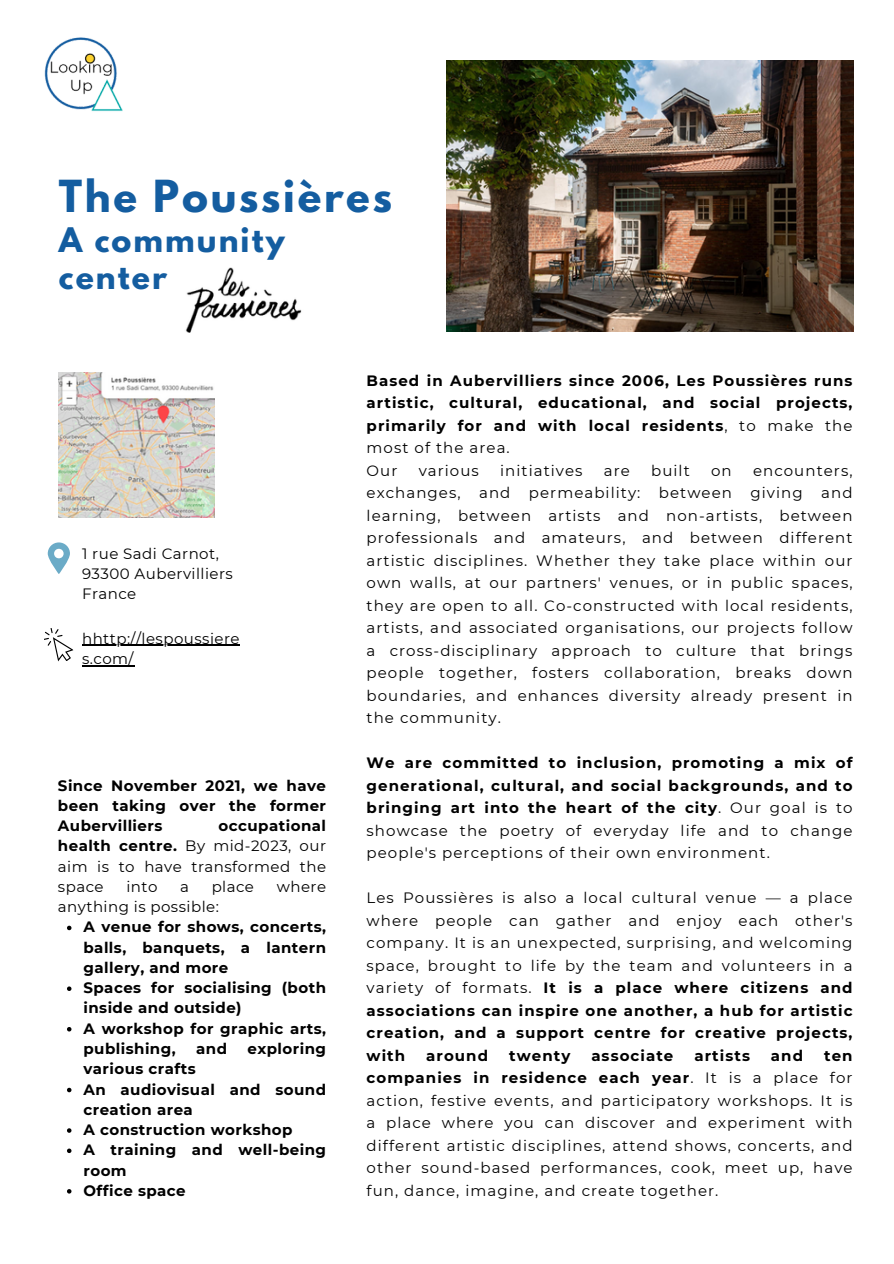
<style>
.page{position:relative;width:894px;height:1264px;background:#fff}
.page>*{position:absolute;margin:0;border:0;box-sizing:border-box;transform-origin:0 0}
.t1{font:700 39.15px "League Spartan";letter-spacing:.07em;color:#145da0}
.t2{font:700 30px/37.2px "League Spartan";letter-spacing:.07em;color:#145da0}
.t3{font:15px/22.5px "Montserrat";letter-spacing:.07em;color:#000;text-align:justify}
.t4{font:700 15px/20.2px "Montserrat";letter-spacing:.03em;color:#000;text-align:justify}
.t5{font:15px/20.2px "Montserrat";letter-spacing:.03em;color:#000}
.t6{font:700 15px "Montserrat";letter-spacing:.07em;color:#000}
.s1{font-weight:700}
.s2{font-weight:400}
</style>
<div class="page">
<svg style="left:48px;top:542px;width:22px;height:32px"></svg>
<svg style="left:44px;top:628px;width:30px;height:34px"></svg>
<img style="left:59px;top:372px;width:155px;height:146px">
<img style="left:446px;top:61px;width:407px;height:271px">
<img style="left:185px;top:267px;width:117px;height:65px">
<img style="left:44px;top:37px;width:79px;height:75px">
<hr style="left:93px;top:645px;width:147px;height:1px;background:#000">
<hr style="left:82px;top:665px;width:52px;height:1px;background:#000">
<svg style="left:67px;top:925px;width:4px;height:5px"></svg>
<svg style="left:67px;top:986px;width:4px;height:4px"></svg>
<svg style="left:67px;top:1027px;width:4px;height:4px"></svg>
<svg style="left:67px;top:1087px;width:4px;height:5px"></svg>
<svg style="left:67px;top:1128px;width:4px;height:4px"></svg>
<svg style="left:67px;top:1148px;width:4px;height:4px"></svg>
<svg style="left:67px;top:1189px;width:4px;height:4px"></svg>
<p class="t1" style="left:59px;top:176px;width:334px">The Poussières</p>
<p class="t2" style="left:59px;top:225px;width:227px">A community center</p>
<p class="t5" style="left:82px;top:543px;width:152px">1 rue Sadi Carnot,<br>93300 Aubervilliers</p>
<p class="t3" style="left:82px;top:583px;width:56px">France</p>
<p class="t5" style="left:82px;top:628px;width:159px">hhttp://lespoussiere</p>
<p class="t3" style="left:82px;top:647px;width:53px">s.com/</p>
<p class="t4" style="left:58px;top:775px;width:269px">Since November 2021, we have been taking over the former Aubervilliers</p>
<p class="t3" style="left:58px;top:815px;width:269px;line-height:20.2px;text-indent:160px"><span class="s1">occupational health centre.</span> By mid-2023, our aim is to have transformed the space</p>
<p class="t3" style="left:126px;top:875px;width:33px">into</p>
<p class="t3" style="left:180px;top:875px;width:10px">a</p>
<p class="t3" style="left:212px;top:875px;width:44px">place</p>
<p class="t3" style="left:277px;top:875px;width:51px">where</p>
<p class="t5" style="left:58px;top:896px;width:162px">anything is possible:</p>
<p class="t4" style="left:83px;top:916px;width:244px">A venue for shows, concerts, balls, banquets, a lantern gallery, and more</p>
<p class="t4" style="left:83px;top:977px;width:244px">Spaces for socialising (both inside and outside)</p>
<p class="t4" style="left:83px;top:1018px;width:244px">A workshop for graphic arts, publishing,</p>
<p class="t4" style="left:196px;top:1038px;width:32px">and</p>
<p class="t4" style="left:247px;top:1038px;width:80px">exploring</p>
<p class="t4" style="left:83px;top:1058px;width:114px">various crafts</p>
<p class="t4" style="left:83px;top:1078px;width:244px">An audiovisual and sound creation area</p>
<p class="t4" style="left:83px;top:1119px;width:210px">A construction workshop</p>
<p class="t4" style="left:83px;top:1139px;width:244px">A training and well-being room</p>
<p class="t4" style="left:83px;top:1180px;width:104px">Office space</p>
<p class="t4" style="left:366px;top:369px;width:487px;line-height:22.5px">Based in Aubervilliers since 2006, Les Poussières runs artistic, cultural, educational, and social projects, primarily for and with local residents<span class="s2">, to make the most of the area.</span></p>
<h1 class="t3" style="left:366px;top:459px;width:32px">Our</h1>
<h1 class="t3" style="left:418px;top:459px;width:62px">various</h1>
<h1 class="t3" style="left:500px;top:459px;width:84px">initiatives</h1>
<h1 class="t3" style="left:603px;top:459px;width:28px">are</h1>
<h1 class="t3" style="left:651px;top:459px;width:40px">built</h1>
<h1 class="t3" style="left:711px;top:459px;width:22px">on</h1>
<h1 class="t3" style="left:366px;top:459px;width:487px;text-indent:386px">encounters, exchanges, and permeability: between giving and learning, between artists and non-artists, between professionals and amateurs, and between different artistic disciplines. Whether they take place within our own walls, at our partners' venues, or in public spaces, they are open to all. Co-constructed with local residents, artists, and associated organisations, our projects follow a cross-disciplinary approach to culture that brings people together, fosters collaboration, breaks down boundaries, and enhances diversity already present in the community.</h1>
<p class="t4" style="left:366px;top:751px;width:487px;line-height:22.5px">We are committed to inclusion, promoting a mix of generational, cultural, and social backgrounds, and to bringing art into the heart of the city<span class="s2">. Our goal is to showcase the poetry of everyday life and to change people's perceptions of their own environment.</span></p>
<p class="t3" style="left:366px;top:886px;width:487px">Les Poussières is also a local cultural venue — a place where people can gather and enjoy each other's company. It is an unexpected, surprising, and welcoming space, brought to life by the team and volunteers in a variety of formats. <span class="s1">It is a place where citizens and associations can inspire one another, a hub for artistic creation, and a support centre for creative projects, with</span></p>
<p class="t4" style="left:426px;top:1045px;width:63px">around</p>
<p class="t4" style="left:509px;top:1045px;width:63px">twenty</p>
<p class="t6" style="left:591px;top:1046px;width:84px">associate</p>
<p class="t6" style="left:694px;top:1046px;width:57px">artists</p>
<p class="t4" style="left:770px;top:1045px;width:34px">and</p>
<p class="t3" style="left:366px;top:1044px;width:487px;text-indent:457px"><span class="s1">ten companies in residence each year</span>. It is a place for action, festive events, and participatory workshops. It is a place where you can discover and experiment with different artistic disciplines, attend shows, concerts, and other sound-based performances, cook, meet up, have fun, dance, imagine, and create together.</p>
</div>
